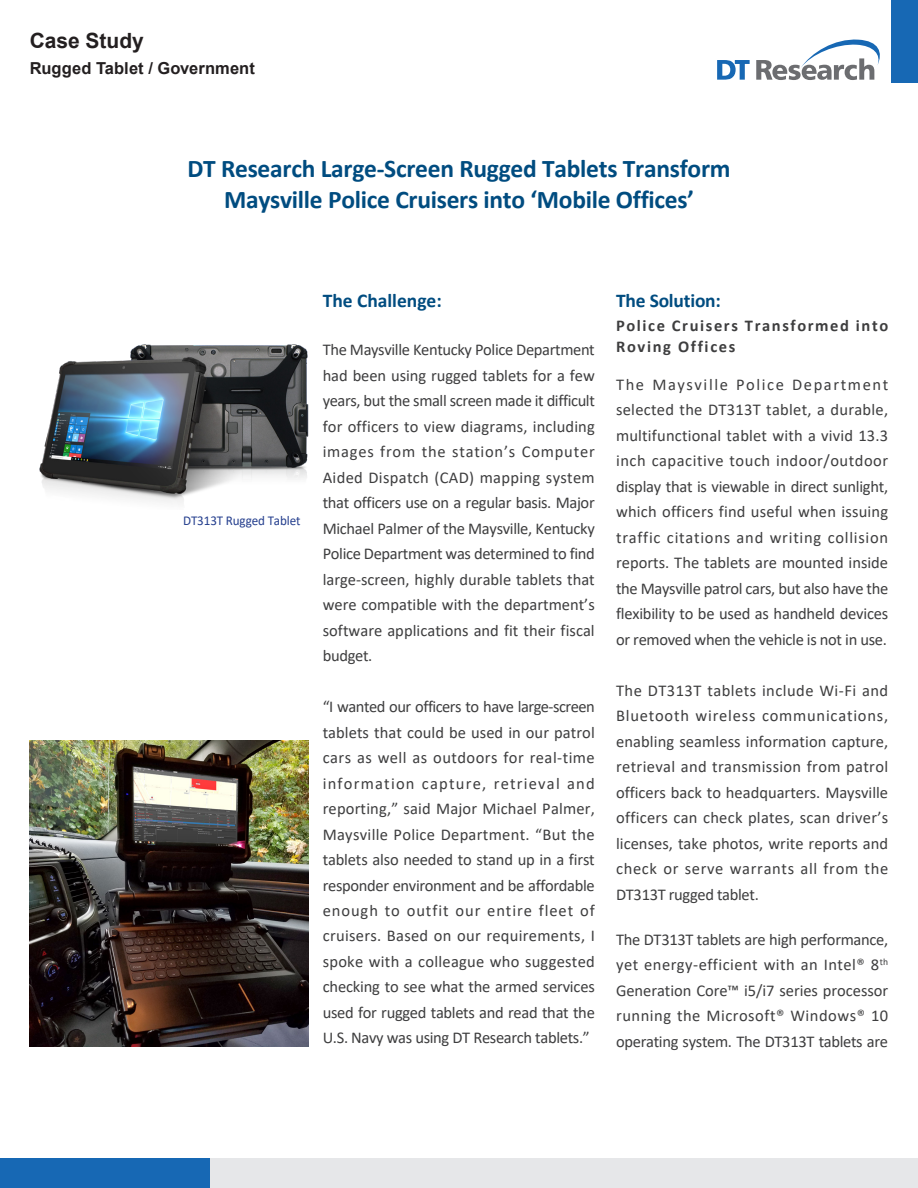
<style>
.page{position:relative;width:918px;height:1188px;background:#fff}
.page>*{position:absolute;margin:0;border:0;box-sizing:border-box;transform-origin:0 0}
.t1{font:700 25.5px/30.6px "Calibri";letter-spacing:-.01em;color:#004c80;text-align:center}
.t2{font:700 21px "Arial";color:#231f20}
.t3{font:700 19.5px "Calibri";color:#004c80}
.t4{font:16.5px/25.5px "Calibri";letter-spacing:-.02em;color:#3e3e3f;text-align:justify}
.t5{font:700 16.5px/21px "Calibri";letter-spacing:.095em;color:#3e3e3f}
.t6{font:700 16.5px "Arial";letter-spacing:.005em;color:#231f20}
.t7{font:13.5px "Calibri";letter-spacing:-.01em;color:#253f8e}
</style>
<div class="page">
<div style="left:0;top:1158px;width:210px;height:30px;background:#1768b4"></div>
<div style="left:210px;top:1158px;width:708px;height:30px;background:#e6e7e9"></div>
<div style="left:891px;top:0;width:27px;height:83px;background:#1768b4"></div>
<svg style="left:717px;top:60px;width:33px;height:20px"></svg>
<svg style="left:756px;top:39px;width:124px;height:41px"></svg>
<img style="left:30px;top:741px;width:279px;height:305px">
<img style="left:39px;top:344px;width:270px;height:159px">
<p class="t2" style="left:30px;top:26px;width:116px">Case Study</p>
<p class="t6" style="left:30px;top:57px;width:227px">Rugged Tablet / Government</p>
<h1 class="t1" style="left:187px;top:153px;width:545px">DT Research Large-Screen Rugged Tablets Transform<br>Maysville Police Cruisers into ‘Mobile Offices’</h1>
<p class="t7" style="left:183px;top:511px;width:119px">DT313T Rugged Tablet</p>
<p class="t3" style="left:323px;top:286px;width:121px">The Challenge:</p>
<p class="t4" style="left:323px;top:337px;width:274px">The Maysville Kentucky Police Department had been using rugged tablets for a few years, but the small screen made it difficult for officers to view diagrams, including images from the station’s Computer Aided Dispatch (CAD) mapping system that officers use on a regular basis. Major Michael Palmer of the Maysville, Kentucky Police Department was determined to find large-screen, highly durable tablets that were compatible with the department’s software applications and fit their fiscal budget.</p>
<p class="t4" style="left:323px;top:693px;width:274px">“I wanted our officers to have large-screen tablets that could be used in our patrol cars as well as outdoors for real-time information capture, retrieval and reporting,” said Major Michael Palmer, Maysville Police Department. “But the tablets also needed to stand up in a first responder environment and be affordable enough to outfit our entire fleet of cruisers. Based on our requirements, I spoke with a colleague who suggested checking to see what the armed services used for rugged tablets and read that the U.S. Navy was using DT Research tablets.”</p>
<p class="t3" style="left:616px;top:286px;width:106px">The Solution:</p>
<p class="t5" style="left:616px;top:315px;width:274px">Police Cruisers Transformed into<br>Roving Offices</p>
<p class="t4" style="left:616px;top:371px;width:274px">The Maysville Police Department selected the DT313T tablet, a durable, multifunctional tablet with a vivid 13.3 inch capacitive touch indoor/outdoor display that is viewable in direct sunlight, which officers find useful when issuing traffic citations and writing collision reports. The tablets are mounted inside the Maysville patrol cars, but also have the flexibility to be used as handheld devices or removed when the vehicle is not in use.</p>
<p class="t4" style="left:616px;top:677px;width:274px">The DT313T tablets include Wi-Fi and Bluetooth wireless communications, enabling seamless information capture, retrieval and transmission from patrol officers back to headquarters. Maysville officers can check plates, scan driver’s licenses, take photos, write reports and check or serve warrants all from the DT313T rugged tablet.</p>
<p class="t4" style="left:616px;top:926px;width:274px">The DT313T tablets are high performance, yet energy-efficient with an Intel® 8<sup>th </sup>Generation Core™ i5/i7 series processor running the Microsoft® Windows® 10 operating system. The DT313T tablets are</p>
</div>
